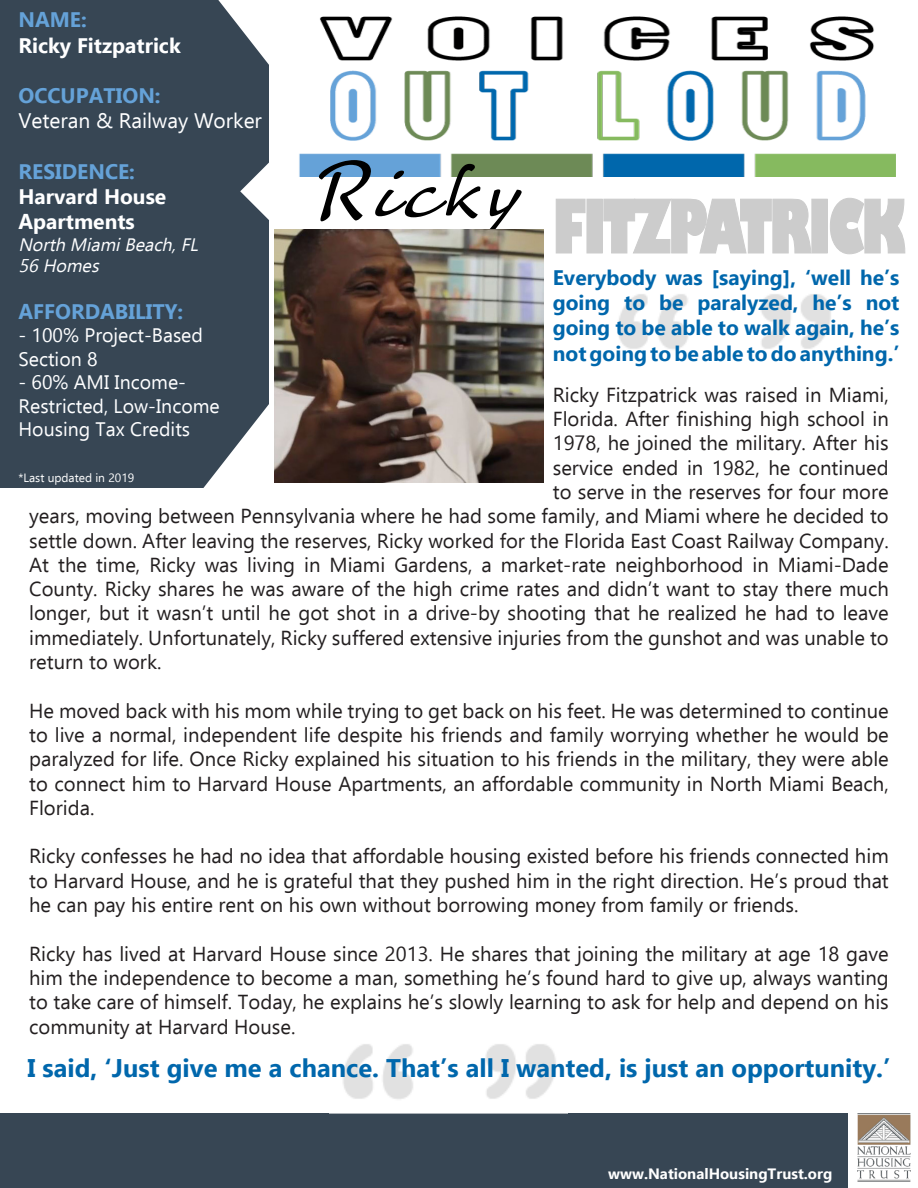
<style>
.page{position:relative;width:918px;height:1188px;background:#fff}
.page>*{position:absolute;margin:0;border:0;box-sizing:border-box;transform-origin:0 0}
.t1{font:italic 75.6px "Tornac";color:#000;scale:.95 1}
.t2{font:800 condensed 72.3px "Gill Sans";letter-spacing:-.04em;color:#ccc;scale:.95 1}
.t3{font:700 25.5px "Ebrima";color:#0067ac}
.t4{font:700 21px/25.2px "Ebrima";color:#0067ac;text-align:justify}
.t5{font:700 21px "Ebrima";color:#65a2d8}
.t6{font:700 21px/25.2px "Ebrima";color:#fff}
.t7{font:21px "Ebrima";color:#fff}
.t8{font:20.25px/24.3px "Ebrima";color:#231f20;text-align:justify}
.t9{font:19.5px/23.4px "Ebrima";color:#fff}
.t10{font:italic 18px "Ebrima";color:#fff}
.t11{font:700 15px "Ebrima";color:#fff}
.t12{font:12px "Ebrima";color:#fff}
</style>
<div class="page">
<div style="left:0;top:0;width:268px;height:488px;background:#374654"></div>
<div style="left:0;top:1113px;width:848px;height:75px;background:#374654"></div>
<img style="left:858px;top:1113px;width:52px;height:69px">
<svg style="left:203px;top:447px;width:198px;height:41px;fill:#fff"></svg>
<img style="left:387px;top:16px;width:509px;height:161px">
<svg style="left:555px;top:198px;width:31px;height:56px"></svg>
<div style="left:587px;top:199px;width:15px;height:54px;border:1px solid #ccc"></div>
<svg style="left:603px;top:198px;width:209px;height:56px"></svg>
<div style="left:812px;top:199px;width:15px;height:54px;border:1px solid #ccc"></div>
<svg style="left:830px;top:198px;width:76px;height:57px"></svg>
<img style="left:343px;top:1044px;width:213px;height:55px">
<img style="left:618px;top:294px;width:213px;height:55px">
<svg style="left:218px;top:0;width:169px;height:447px"></svg>
<img style="left:274px;top:229px;width:270px;height:253px">
<p class="t5" style="left:18px;top:4px;width:70px">NAME:</p>
<p class="t6" style="left:18px;top:32px;width:164px">Ricky Fitzpatrick</p>
<p class="t5" style="left:18px;top:80px;width:144px">OCCUPATION:</p>
<p class="t7" style="left:18px;top:106px;width:245px">Veteran &amp; Railway Worker</p>
<p class="t5" style="left:18px;top:156px;width:118px">RESIDENCE:</p>
<p class="t6" style="left:18px;top:183px;width:149px">Harvard House<br>Apartments</p>
<p class="t10" style="left:18px;top:232px;width:186px">North MiamiBeach,FL</p>
<p class="t10" style="left:18px;top:253px;width:87px">56Homes</p>
<p class="t5" style="left:18px;top:296px;width:166px">AFFORDABILITY:</p>
<p class="t9" style="left:18px;top:324px;width:186px">- 100% Project-Based<br>Section 8</p>
<p class="t9" style="left:18px;top:370px;width:203px">- 60% AMI Income-<br>Restricted, Low-Income<br>Housing Tax Credits</p>
<p class="t1" style="left:302px;top:141px;width:272px">Ricky</p>
<p class="t2" style="left:553px;top:181px;width:373px">FITZPATRICK</p>
<p class="t4" style="left:553px;top:264px;width:348px">Everybody was [saying], ‘well he’s going to be paralyzed, he’s not going to be able to walk again, he’s not going to be able to do anything.’</p>
<p class="t8" style="left:553px;top:382px;width:337px">Ricky Fitzpatrick was raised in Miami,</p>
<p class="t8" style="left:553px;top:406px;width:338px">Florida. After finishing high school in</p>
<p class="t8" style="left:553px;top:431px;width:337px">1978, he joined the military. After his</p>
<p class="t8" style="left:553px;top:455px;width:338px">service ended in 1982, he continued</p>
<p class="t8" style="left:553px;top:479px;width:338px">to serve in the reserves for four more</p>
<p class="t8" style="left:29px;top:504px;width:861px">years, moving between Pennsylvania where he had some family, and Miami where he decided to</p>
<p class="t8" style="left:29px;top:528px;width:861px">settle down. After leaving the reserves, Ricky worked for the Florida East Coast Railway Company.</p>
<p class="t8" style="left:29px;top:552px;width:861px">At the time, Ricky was living in Miami Gardens, a market-rate neighborhood in Miami-Dade</p>
<p class="t8" style="left:29px;top:576px;width:861px">County. Ricky shares he was aware of the high crime rates and didn’t want to stay there much</p>
<p class="t8" style="left:29px;top:601px;width:861px">longer, but it wasn’t until he got shot in a drive-by shooting that he realized he had to leave</p>
<p class="t8" style="left:29px;top:625px;width:861px">immediately. Unfortunately, Ricky suffered extensive injuries from the gunshot and was unable to</p>
<p class="t8" style="left:29px;top:649px;width:134px">return to work.</p>
<p class="t8" style="left:29px;top:698px;width:861px">He moved back with his mom while trying to get back on his feet. He was determined to continue to live a normal, independent life despite his friends and family worrying whether he would be paralyzed for life. Once Ricky explained his situation to his friends in the military, they were able to connect him to Harvard House Apartments, an affordable community in North Miami Beach, Florida.</p>
<p class="t8" style="left:29px;top:844px;width:861px">Ricky confesses he had no idea that affordable housing existed before his friends connected him to Harvard House, and he is grateful that they pushed him in the right direction. He’s proud that he can pay his entire rent on his own without borrowing money from family or friends.</p>
<p class="t8" style="left:29px;top:941px;width:861px">Ricky has lived at Harvard House since 2013. He shares that joining the military at age 18 gave him the independence to become a man, something he’s found hard to give up, always wanting to take care of himself. Today, he explains he’s slowly learning to ask for help and depend on his community at Harvard House.</p>
<p class="t3" style="left:27px;top:1049px;width:865px">I said, ‘Just give me a chance. That’s all I wanted, is just an opportunity.’</p>
<p class="t12" style="left:18px;top:469px;width:117px">*Last updated in 2019</p>
<p class="t11" style="left:608px;top:1163px;width:226px">www.NationalHousingTrust.org</p>
</div>
